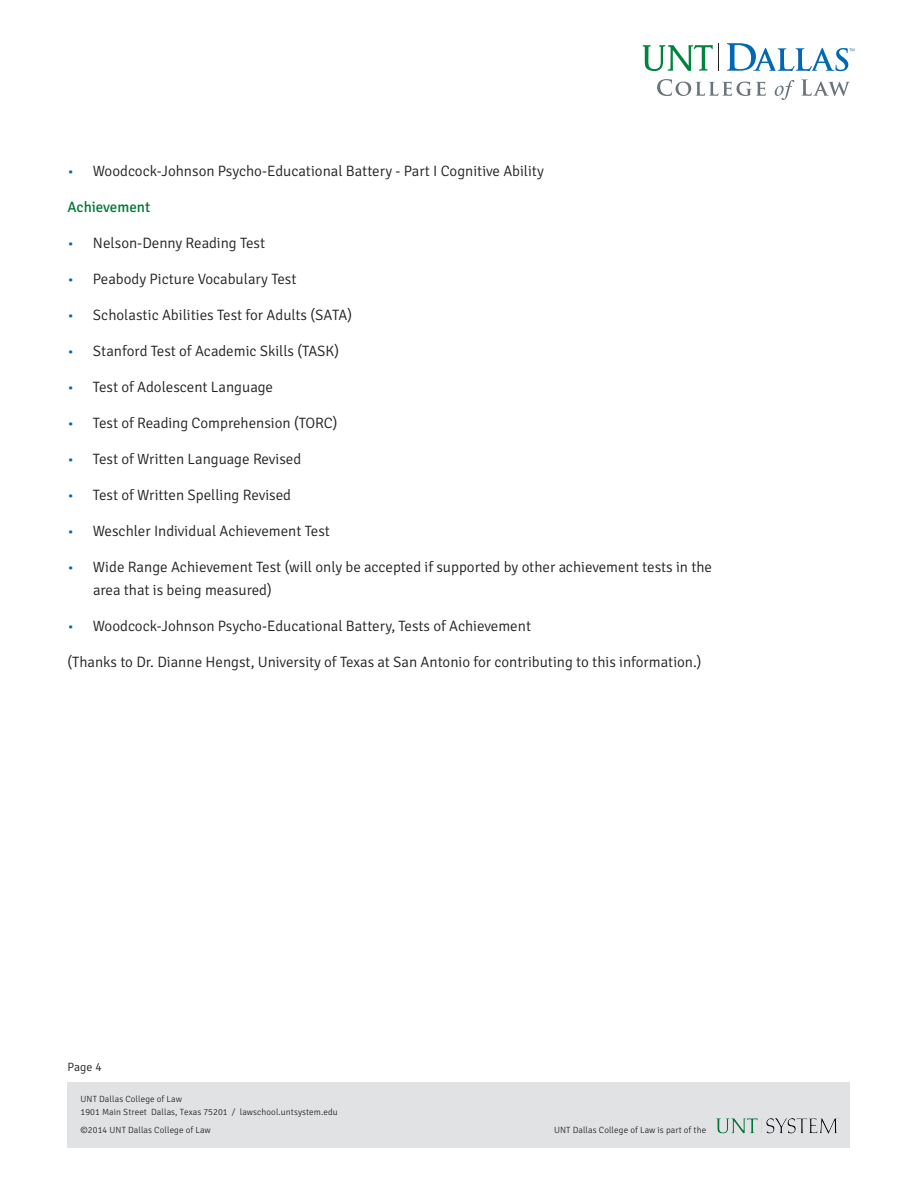
<style>
.page{position:relative;width:918px;height:1188px;background:#fff}
.page>*{position:absolute;margin:0;border:0;box-sizing:border-box;transform-origin:0 0}
.t1{font:300 15px/22.5px "Signika";color:#231f20}
.t2{font:15px "Signika";color:#007836}
.t3{font:300 12px "Signika";color:#231f20}
.t4{font:300 9px/13.5px "Signika Negative";letter-spacing:.01em;color:#231f20}
.s1{color:#0168b3}
</style>
<div class="page">
<div style="left:68px;top:1082px;width:782px;height:66px;background:#e1e2e4"></div>
<img style="left:717px;top:1118px;width:123px;height:16px">
<svg style="left:727px;top:43px;width:127px;height:28px"></svg>
<svg style="left:643px;top:45px;width:70px;height:26px"></svg>
<svg style="left:657px;top:79px;width:109px;height:17px"></svg>
<svg style="left:775px;top:80px;width:19px;height:20px"></svg>
<svg style="left:801px;top:79px;width:49px;height:17px"></svg>
<p class="t1" style="left:68px;top:160px;width:478px"><span class="s1">•</span> Woodcock-Johnson Psycho-Educational Battery - Part I Cognitive Ability</p>
<p class="t2" style="left:68px;top:199px;width:84px">Achievement</p>
<p class="t1" style="left:68px;top:232px;width:199px"><span class="s1">•</span> Nelson-Denny Reading Test</p>
<p class="t1" style="left:68px;top:268px;width:230px"><span class="s1">•</span> Peabody Picture Vocabulary Test</p>
<p class="t1" style="left:68px;top:304px;width:286px"><span class="s1">•</span> Scholastic Abilities Test for Adults (SATA)</p>
<p class="t1" style="left:68px;top:340px;width:273px"><span class="s1">•</span> Stanford Test of Academic Skills (TASK)</p>
<p class="t1" style="left:68px;top:376px;width:207px"><span class="s1">•</span> Test of Adolescent Language</p>
<p class="t1" style="left:68px;top:412px;width:271px"><span class="s1">•</span> Test of Reading Comprehension (TORC)</p>
<p class="t1" style="left:68px;top:448px;width:235px"><span class="s1">•</span> Test of Written Language Revised</p>
<p class="t1" style="left:68px;top:484px;width:225px"><span class="s1">•</span> Test of Written Spelling Revised</p>
<p class="t1" style="left:68px;top:520px;width:264px"><span class="s1">•</span> Weschler Individual Achievement Test</p>
<p class="t1" style="left:93px;top:556px;width:621px;text-indent:-26px"><span class="s1">•</span> Wide Range Achievement Test (will only be accepted if supported by other achievement tests in the area that is being measured)</p>
<p class="t1" style="left:68px;top:614px;width:465px"><span class="s1">•</span> Woodcock-Johnson Psycho-Educational Battery, Tests of Achievement</p>
<p class="t1" style="left:68px;top:650px;width:636px">(Thanks to Dr. Dianne Hengst, University of Texas at San Antonio for contributing to this information.)</p>
<p class="t3" style="left:68px;top:1060px;width:36px">Page 4</p>
<p class="t4" style="left:81px;top:1092px;width:259px">UNT Dallas College of Law<br>1901 Main Street Dallas, Texas 75201 / lawschool.untsystem.edu</p>
<p class="t4" style="left:81px;top:1123px;width:132px">©2014 UNT Dallas College of Law</p>
<p class="t4" style="left:554px;top:1123px;width:154px">UNT Dallas College of Law is part of the</p>
</div>
